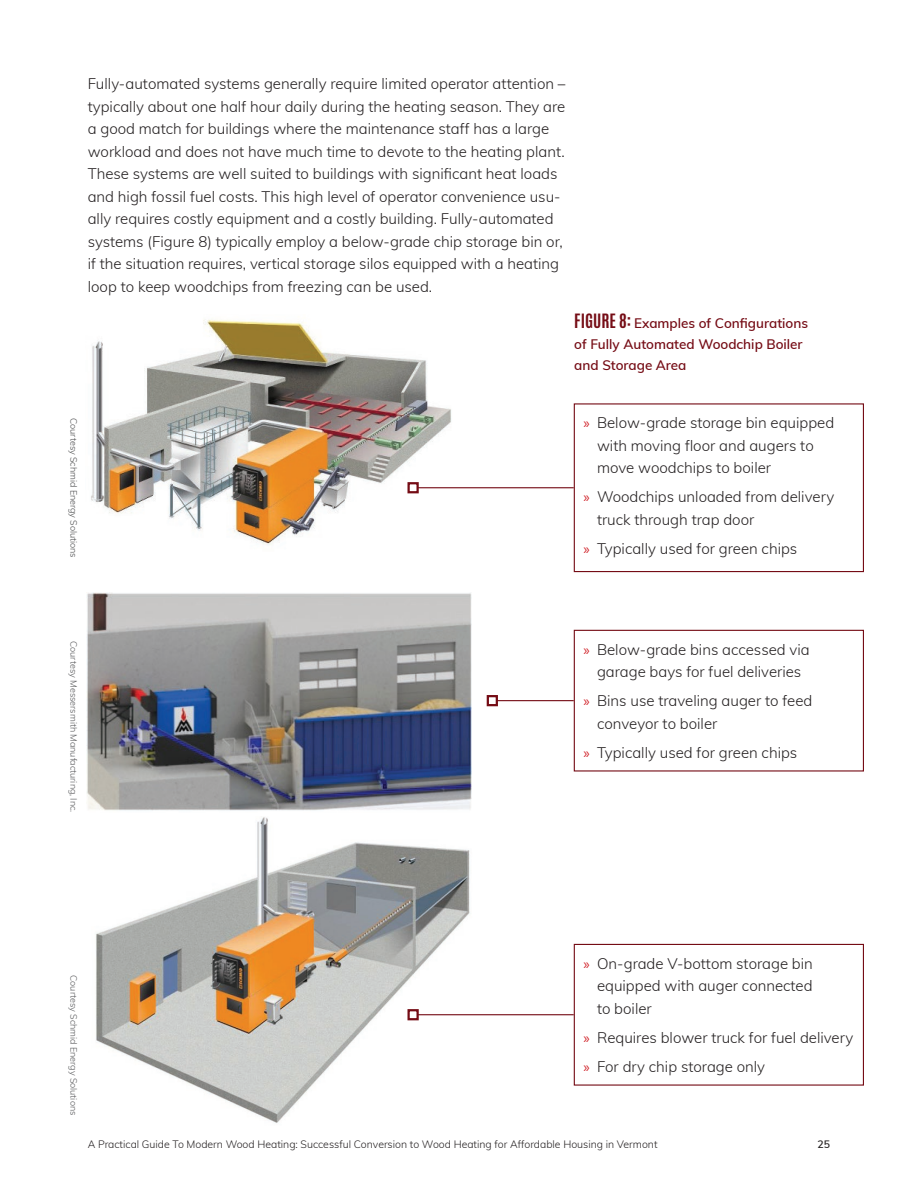
<style>
.page{position:relative;width:918px;height:1188px;background:#fff}
.page>*{position:absolute;margin:0;border:0;box-sizing:border-box;transform-origin:0 0}
.Paragraph_2col{font:300 15px/22.5px "Muli";color:#231f20}
.t1{font:600 13.5px/21px "Muli";color:#750c15}
.t2{font:300 10.5px "Muli";color:#231f20}
.t3{font:600 10.5px "Muli";color:#231f20}
.Photo_Credit{font:300 9px "Muli";color:#57585a}
.Photo_Credit-2{font:300 9px "Muli";color:#4b4c4d}
.s1{font-family:"Antonio";font-weight:700;font-size:16.5px}
.s2{font-family:"Myriad Pro";font-weight:400;color:#d1232a}
</style>
<div class="page">
<img style="left:91px;top:319px;width:369px;height:226px">
<img style="left:96px;top:817px;width:385px;height:306px">
<img style="left:87px;top:593px;width:385px;height:218px">
<div style="left:574px;top:403px;width:290px;height:169px;border:1px solid #750c15"></div>
<div style="left:574px;top:944px;width:290px;height:142px;border:1px solid #750c15"></div>
<div style="left:574px;top:630px;width:290px;height:142px;border:1px solid #750c15"></div>
<hr style="left:418px;top:487px;width:156px;height:1px;background:#750c15">
<div style="left:407px;top:482px;width:12px;height:11px;border:2px solid #750c15"></div>
<hr style="left:418px;top:1014px;width:156px;height:1px;background:#750c15">
<div style="left:407px;top:1009px;width:12px;height:11px;border:2px solid #750c15"></div>
<hr style="left:497px;top:700px;width:77px;height:1px;background:#750c15">
<div style="left:487px;top:695px;width:11px;height:11px;border:2px solid #750c15"></div>
<p class="Paragraph_2col" style="left:88px;top:72px;width:479px">Fully-automated systems generally require limited operator attention – typically about one half hour daily during the heating season. They are a good match for buildings where the maintenance staff has a large workload and does not have much time to devote to the heating plant.<br>These systems are well suited to buildings with significant heat loads and high fossil fuel costs. This high level of operator convenience usu&shy;ally requires costly equipment and a costly building. Fully-automated systems (Figure 8) typically employ a below-grade chip storage bin or, if the situation requires, vertical storage silos equipped with a heating loop to keep woodchips from freezing can be used.</p>
<p class="t1" style="left:574px;top:312px;width:235px"><span class="s1">FIGURE 8:</span> Examples of Configurations of Fully Automated Woodchip Boiler and Storage Area</p>
<p class="Photo_Credit-2" style="left:80px;top:418px;width:141px;rotate:90deg">Courtesy Schmid Energy Solutions</p>
<p class="Paragraph_2col" style="left:597px;top:411px;width:239px;text-indent:-14px"><span class="s2">»</span> Below-grade storage bin equipped with moving floor and augers to move woodchips to boiler</p>
<p class="Paragraph_2col" style="left:597px;top:485px;width:239px;text-indent:-14px"><span class="s2">»</span> Woodchips unloaded from delivery truck through trap door</p>
<p class="Paragraph_2col" style="left:584px;top:537px;width:215px"><span class="s2">»</span> Typically used for green chips</p>
<p class="Photo_Credit" style="left:80px;top:641px;width:173px;rotate:90deg">Courtesy Messersmith Manufacturing, Inc.</p>
<p class="Paragraph_2col" style="left:584px;top:637px;width:228px;text-align:center"><span class="s2">»</span> Below-grade bins accessed via garage bays for fuel deliveries</p>
<p class="Paragraph_2col" style="left:597px;top:689px;width:217px;text-indent:-14px"><span class="s2">»</span> Bins use traveling auger to feed conveyor to boiler</p>
<p class="Paragraph_2col" style="left:584px;top:741px;width:215px"><span class="s2">»</span> Typically used for green chips</p>
<p class="Photo_Credit" style="left:80px;top:975px;width:141px;rotate:90deg">Courtesy Schmid Energy Solutions</p>
<p class="Paragraph_2col" style="left:597px;top:951px;width:217px;text-align:justify;text-indent:-14px"><span class="s2">»</span> On-grade V-bottom storage bin equipped with auger connected to boiler</p>
<p class="Paragraph_2col" style="left:584px;top:1026px;width:271px"><span class="s2">»</span> Requires blower truck for fuel delivery</p>
<p class="Paragraph_2col" style="left:584px;top:1055px;width:183px"><span class="s2">»</span> For dry chip storage only</p>
<p class="t2" style="left:88px;top:1136px;width:571px">A Practical Guide To Modern Wood Heating: Successful Conversion to Wood Heating for Affordable Housing in Vermont</p>
<p class="t3" style="left:818px;top:1136px;width:14px">25</p>
</div>
